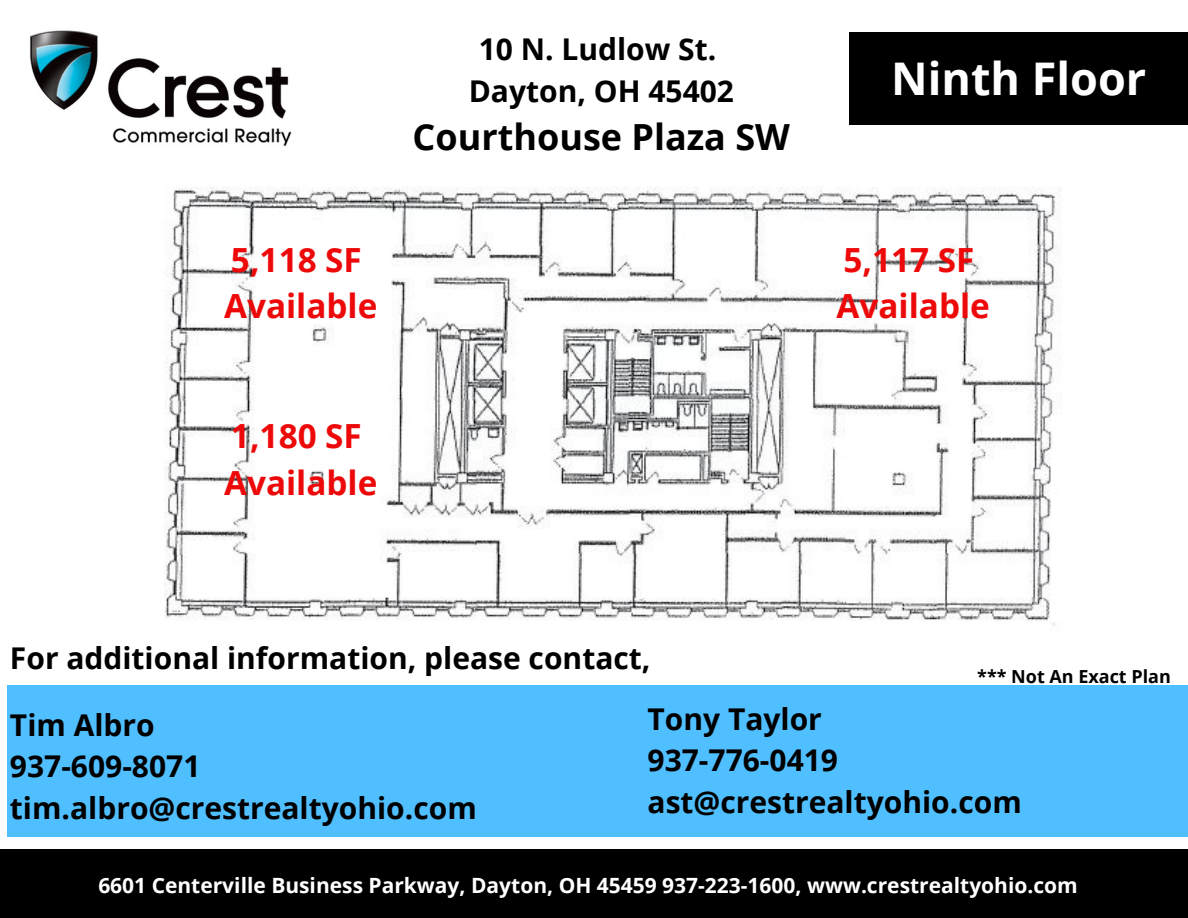
<style>
.page{position:relative;width:1188px;height:918px;background:#fff}
.page>*{position:absolute;margin:0;border:0;box-sizing:border-box;transform-origin:0 0}
.t1{font:700 45px "Open Sans";color:#fff}
.t2{font:700 36px "Open Sans";color:#000}
.t3{font:700 33.3px "Open Sans";color:#ed0909}
.t4{font:700 30px "Open Sans";color:#000}
.t5{font:700 21px "Open Sans";color:#fff}
.t6{font:700 18px "Open Sans";color:#000}
</style>
<div class="page">
<div style="left:7px;top:685px;width:1181px;height:152px;background:#50bfff"></div>
<img style="left:30px;top:30px;width:262px;height:116px">
<div style="left:850px;top:32px;width:338px;height:93px;background:#000"></div>
<div style="left:0;top:849px;width:1188px;height:69px;background:#000"></div>
<img style="left:165px;top:187px;width:895px;height:439px">
<p class="t4" style="left:479px;top:28px;width:239px">10 N. Ludlow St.</p>
<p class="t4" style="left:469px;top:70px;width:267px">Dayton, OH 45402</p>
<p class="t2" style="left:413px;top:111px;width:379px">Courthouse Plaza SW</p>
<p class="t3" style="left:231px;top:236px;width:132px">5,118 SF</p>
<p class="t3" style="left:224px;top:283px;width:155px">Available</p>
<p class="t3" style="left:231px;top:413px;width:132px">1,180 SF</p>
<p class="t3" style="left:224px;top:459px;width:155px">Available</p>
<p class="t1" style="left:891px;top:47px;width:257px">Ninth Floor</p>
<p class="t3" style="left:843px;top:236px;width:132px">5,117 SF</p>
<p class="t3" style="left:837px;top:283px;width:155px">Available</p>
<p class="t4" style="left:10px;top:637px;width:642px">For additional information, please contact,</p>
<p class="t6" style="left:977px;top:664px;width:195px">*** Not An Exact Plan</p>
<p class="t4" style="left:10px;top:704px;width:146px">Tim Albro</p>
<p class="t4" style="left:10px;top:745px;width:192px">937-609-8071</p>
<p class="t4" style="left:10px;top:787px;width:468px">tim.albro@crestrealtyohio.com</p>
<p class="t4" style="left:648px;top:698px;width:176px">Tony Taylor</p>
<p class="t4" style="left:648px;top:739px;width:192px">937-776-0419</p>
<p class="t4" style="left:648px;top:781px;width:376px">ast@crestrealtyohio.com</p>
<p class="t5" style="left:98px;top:871px;width:981px">6601 Centerville Business Parkway, Dayton, OH 45459 937-223-1600, www.crestrealtyohio.com</p>
</div>
